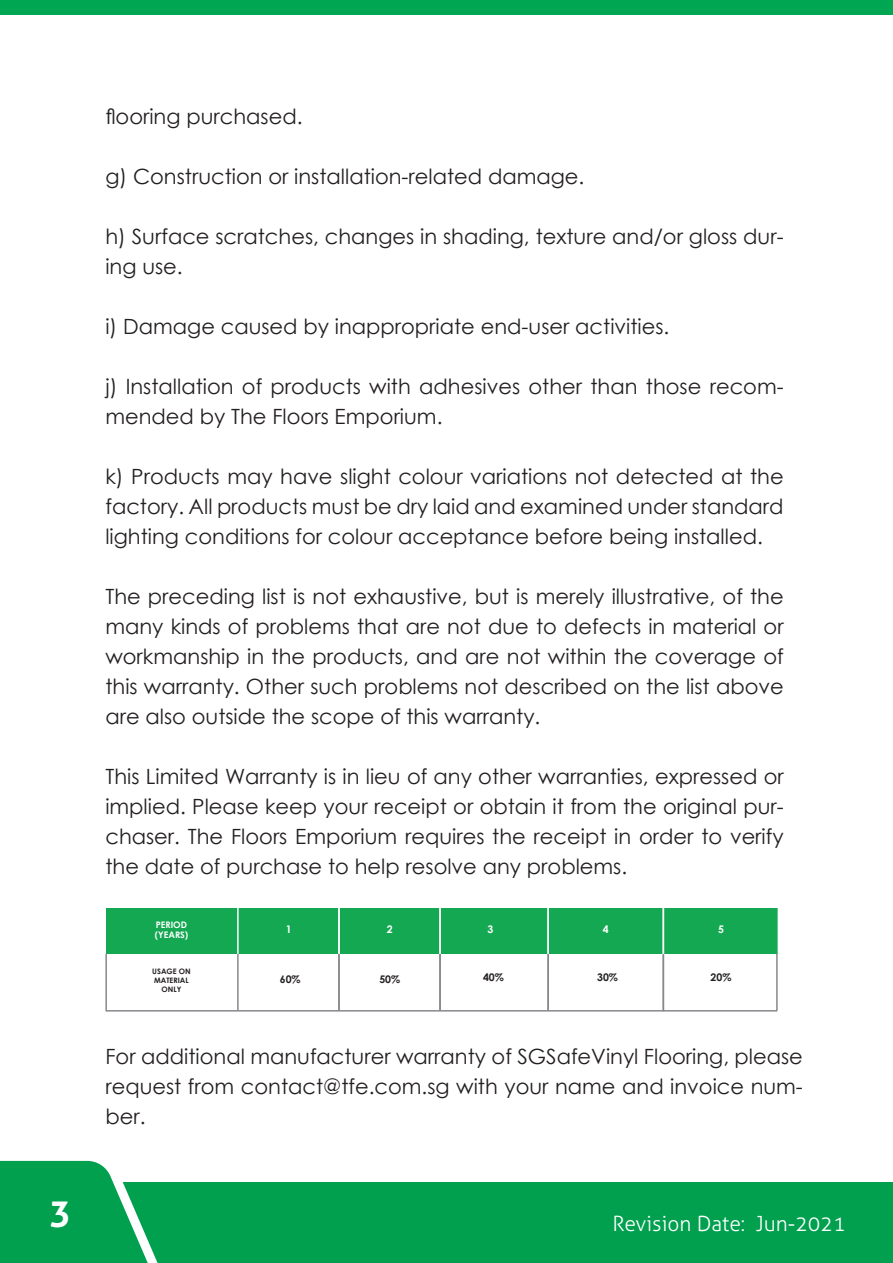
<style>
.page{position:relative;width:893px;height:1263px;background:#fff}
.page>*{position:absolute;margin:0;border:0;box-sizing:border-box;transform-origin:0 0}
.t1{font:700 36px "Aller";color:#fff}
.t2{font:21px/30px "Century Gothic";color:#231f20;text-align:justify}
.t3{font:300 21px "Aller";color:#fff}
.t4{font:700 10.5px "Century Gothic";color:#231f20}
.t5{font:700 10.5px "Century Gothic";color:#fff}
.t6{font:700 9px "Century Gothic";color:#fff}
.t7{font:700 7.5px "Century Gothic";color:#231f20}
</style>
<div class="page">
<div style="left:101px;top:1182px;width:792px;height:81px;background:#00a04f"></div>
<svg style="left:0;top:1160px;width:158px;height:103px"></svg>
<div style="left:0;top:0;width:893px;height:15px;background:#00a652"></div>
<div style="left:106px;top:908px;width:672px;height:46px;background:#15a852"></div>
<hr style="left:237px;top:908px;width:2px;height:46px;background:#fff">
<hr style="left:338px;top:908px;width:2px;height:46px;background:#fff">
<hr style="left:439px;top:908px;width:2px;height:46px;background:#fff">
<hr style="left:547px;top:908px;width:2px;height:46px;background:#fff">
<hr style="left:663px;top:908px;width:1px;height:46px;background:#fff">
<hr style="left:237px;top:954px;width:2px;height:57px;background:#86888b">
<hr style="left:776px;top:954px;width:2px;height:57px;background:#86888b">
<hr style="left:338px;top:954px;width:2px;height:57px;background:#86888b">
<hr style="left:439px;top:954px;width:2px;height:57px;background:#86888b">
<hr style="left:547px;top:954px;width:2px;height:57px;background:#86888b">
<hr style="left:663px;top:954px;width:1px;height:57px;background:#86888b">
<hr style="left:106px;top:1010px;width:671px;height:1px;background:#86888b">
<hr style="left:105px;top:954px;width:2px;height:57px;background:#86888b">
<p class="t1" style="left:50px;top:1191px;width:23px">3</p>
<p class="t2" style="left:105px;top:101px;width:199px">flooring purchased.</p>
<p class="t2" style="left:105px;top:161px;width:480px">g) Construction or installation-related damage.</p>
<p class="t2" style="left:105px;top:221px;width:680px">h) Surface scratches, changes in shading, texture and/or gloss dur&shy;ing use.</p>
<p class="t2" style="left:105px;top:311px;width:565px">i) Damage caused by inappropriate end-user activities.</p>
<p class="t2" style="left:105px;top:371px;width:680px">j) Installation of products with adhesives other than those recom&shy;mended by The Floors Emporium.</p>
<p class="t2" style="left:105px;top:461px;width:680px">k) Products may have slight colour variations not detected at the factory. All products must be dry laid and examined under standard lighting conditions for colour acceptance before being installed.</p>
<p class="t2" style="left:105px;top:581px;width:680px">The preceding list is not exhaustive, but is merely illustrative, of the many kinds of problems that are not due to defects in material or workmanship in the products, and are not within the coverage of this warranty. Other such problems not described on the list above are also outside the scope of this warranty.</p>
<p class="t2" style="left:105px;top:761px;width:680px">This Limited Warranty is in lieu of any other warranties, expressed or implied. Please keep your receipt or obtain it from the original pur&shy;chaser. The Floors Emporium requires the receipt in order to verify the date of purchase to help resolve any problems.</p>
<p class="t6" style="left:156px;top:917px;width:33px">PERIOD</p>
<p class="t6" style="left:155px;top:928px;width:35px">(YEARS)</p>
<p class="t7" style="left:152px;top:966px;width:40px">USAGE ON</p>
<p class="t7" style="left:154px;top:975px;width:36px">MATERIAL</p>
<p class="t7" style="left:162px;top:984px;width:21px">ONLY</p>
<p class="t5" style="left:286px;top:922px;width:7px">1</p>
<p class="t5" style="left:387px;top:921px;width:7px">2</p>
<p class="t5" style="left:488px;top:921px;width:7px">3</p>
<p class="t5" style="left:603px;top:921px;width:7px">4</p>
<p class="t5" style="left:718px;top:921px;width:7px">5</p>
<p class="t4" style="left:280px;top:971px;width:22px">60%</p>
<p class="t4" style="left:379px;top:971px;width:22px">50%</p>
<p class="t4" style="left:483px;top:969px;width:22px">40%</p>
<p class="t4" style="left:597px;top:969px;width:22px">30%</p>
<p class="t4" style="left:711px;top:969px;width:22px">20%</p>
<p class="t2" style="left:105px;top:1041px;width:699px">For additional manufacturer warranty of SGSafeVinyl Flooring, please request from contact@tfe.com.sg with your name and invoice num&shy;ber.</p>
<p class="t3" style="left:612px;top:1210px;width:235px">Revision Date: Jun-2021</p>
</div>
